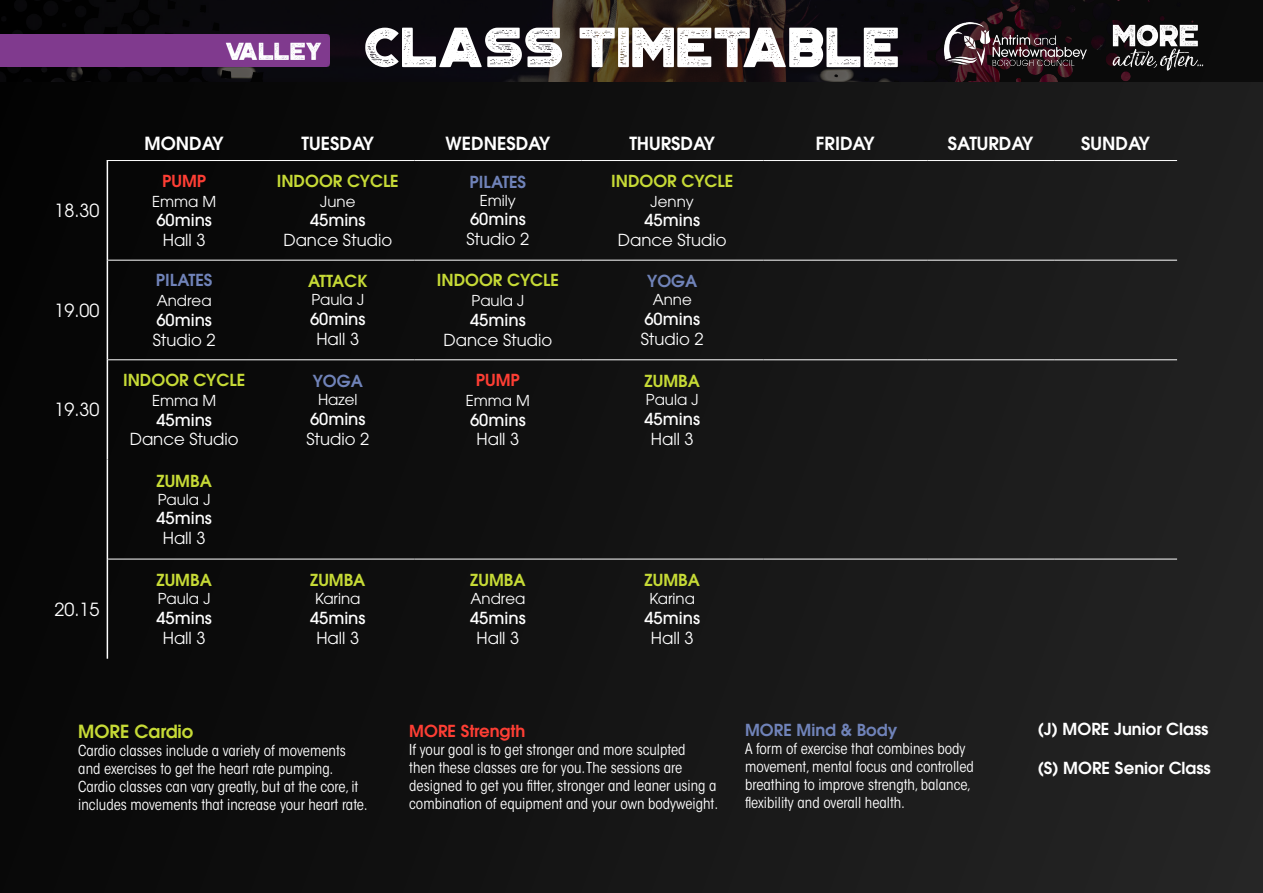
<style>
.page{position:relative;width:1263px;height:893px;background:#fff}
.page>*{position:absolute;margin:0;border:0;box-sizing:border-box;transform-origin:0 0}
.t1{font:57px "Portico Rough";color:#fff}
.t2{font:600 18px "ITC Avant Garde Std";color:#fff}
.t3{font:18px "ITC Avant Garde Std";color:#fff}
.t4{font:600 18px "ITC Avant Garde Std";color:#c6da36}
.t5{font:16.5px "ITC Avant Garde Std";color:#fff}
.t6{font:500 16.5px "ITC Avant Garde Std";color:#fff}
.t7{font:600 16.5px "ITC Avant Garde Std";color:#c6da36}
.t8{font:600 16.5px "ITC Avant Garde Std";color:#fff}
.t9{font:600 16.5px "ITC Avant Garde Std";color:#7083b9}
.t10{font:600 16.5px "ITC Avant Garde Std";color:#fd3e34}
.t11{font:condensed 15px/18px "ITC Avant Garde Std";color:#fff}
.t12{font:15px "ITC Avant Garde Std";color:#fff}
</style>
<div class="page">
<div style="left:0;top:0;width:1263px;height:893px;background:linear-gradient(to right,#050505,#222)"></div>
<svg style="left:0;top:0;width:1263px;height:82px;background:#150f10"></svg>
<hr style="left:107px;top:161px;width:1px;height:99px;background:#fff">
<hr style="left:107px;top:260px;width:1px;height:100px;background:#fff">
<hr style="left:107px;top:559px;width:1px;height:100px;background:#fff">
<hr style="left:107px;top:160px;width:154px;height:1px;background:#fff">
<hr style="left:261px;top:160px;width:154px;height:1px;background:#fff">
<hr style="left:415px;top:160px;width:166px;height:1px;background:#fff">
<hr style="left:581px;top:160px;width:182px;height:1px;background:#fff">
<hr style="left:763px;top:160px;width:164px;height:1px;background:#fff">
<hr style="left:927px;top:160px;width:127px;height:1px;background:#fff">
<hr style="left:1054px;top:160px;width:123px;height:1px;background:#fff">
<hr style="left:108px;top:260px;width:153px;height:1px;background:#fff">
<hr style="left:261px;top:260px;width:154px;height:1px;background:#fff">
<hr style="left:415px;top:260px;width:166px;height:1px;background:#fff">
<hr style="left:581px;top:260px;width:182px;height:1px;background:#fff">
<hr style="left:763px;top:260px;width:164px;height:1px;background:#fff">
<hr style="left:927px;top:260px;width:127px;height:1px;background:#fff">
<hr style="left:1054px;top:260px;width:123px;height:1px;background:#fff">
<hr style="left:108px;top:360px;width:153px;height:1px;background:#fff">
<hr style="left:261px;top:360px;width:154px;height:1px;background:#fff">
<hr style="left:415px;top:360px;width:166px;height:1px;background:#fff">
<hr style="left:581px;top:360px;width:182px;height:1px;background:#fff">
<hr style="left:763px;top:360px;width:164px;height:1px;background:#fff">
<hr style="left:927px;top:360px;width:127px;height:1px;background:#fff">
<hr style="left:1054px;top:360px;width:123px;height:1px;background:#fff">
<hr style="left:108px;top:559px;width:153px;height:1px;background:#fff">
<hr style="left:261px;top:559px;width:154px;height:1px;background:#fff">
<hr style="left:415px;top:559px;width:166px;height:1px;background:#fff">
<hr style="left:581px;top:559px;width:182px;height:1px;background:#fff">
<hr style="left:763px;top:559px;width:164px;height:1px;background:#fff">
<hr style="left:927px;top:559px;width:127px;height:1px;background:#fff">
<hr style="left:1054px;top:559px;width:123px;height:1px;background:#fff">
<hr style="left:107px;top:360px;width:1px;height:99px;background:#fff">
<hr style="left:107px;top:459px;width:1px;height:100px;background:#fff">
<img style="left:1105px;top:14px;width:104px;height:60px">
<img style="left:0;top:34px;width:330px;height:32px">
<img style="left:944px;top:23px;width:142px;height:42px">
<h1 class="t1" style="left:363px;top:14px;width:537px">CLASS TIMETABLE</h1>
<p class="t3" style="left:54px;top:199px;width:46px">18.30</p>
<p class="t3" style="left:54px;top:299px;width:46px">19.00</p>
<p class="t3" style="left:54px;top:398px;width:46px">19.30</p>
<p class="t3" style="left:54px;top:598px;width:46px">20.15</p>
<p class="t2" style="left:145px;top:132px;width:81px">MONDAY</p>
<p class="t2" style="left:302px;top:132px;width:74px">TUESDAY</p>
<p class="t2" style="left:445px;top:132px;width:106px">WEDNESDAY</p>
<p class="t2" style="left:629px;top:132px;width:87px">THURSDAY</p>
<p class="t2" style="left:816px;top:132px;width:60px">FRIDAY</p>
<p class="t2" style="left:948px;top:132px;width:87px">SATURDAY</p>
<p class="t2" style="left:1081px;top:132px;width:70px">SUNDAY</p>
<p class="t10" style="left:162px;top:170px;width:45px">PUMP</p>
<p class="t12" style="left:152px;top:192px;width:66px">Emma M</p>
<p class="t6" style="left:156px;top:210px;width:57px">60mins</p>
<p class="t5" style="left:163px;top:230px;width:44px">Hall 3</p>
<p class="t9" style="left:156px;top:270px;width:58px">PILATES</p>
<p class="t12" style="left:157px;top:291px;width:56px">Andrea</p>
<p class="t6" style="left:156px;top:309px;width:57px">60mins</p>
<p class="t5" style="left:153px;top:329px;width:64px">Studio 2</p>
<p class="t7" style="left:123px;top:369px;width:124px">INDOOR CYCLE</p>
<p class="t12" style="left:152px;top:391px;width:66px">Emma M</p>
<p class="t6" style="left:156px;top:409px;width:57px">45mins</p>
<p class="t5" style="left:130px;top:429px;width:110px">Dance Studio</p>
<p class="t7" style="left:156px;top:470px;width:57px">ZUMBA</p>
<p class="t12" style="left:158px;top:490px;width:54px">Paula J</p>
<p class="t6" style="left:156px;top:508px;width:57px">45mins</p>
<p class="t5" style="left:163px;top:528px;width:44px">Hall 3</p>
<p class="t7" style="left:156px;top:569px;width:57px">ZUMBA</p>
<p class="t12" style="left:158px;top:589px;width:54px">Paula J</p>
<p class="t6" style="left:156px;top:607px;width:57px">45mins</p>
<p class="t5" style="left:163px;top:627px;width:44px">Hall 3</p>
<p class="t7" style="left:277px;top:170px;width:124px">INDOOR CYCLE</p>
<p class="t12" style="left:320px;top:192px;width:37px">June</p>
<p class="t6" style="left:310px;top:210px;width:57px">45mins</p>
<p class="t5" style="left:283px;top:230px;width:110px">Dance Studio</p>
<p class="t7" style="left:308px;top:270px;width:61px">ATTACK</p>
<p class="t12" style="left:311px;top:290px;width:54px">Paula J</p>
<p class="t6" style="left:310px;top:309px;width:57px">60mins</p>
<p class="t5" style="left:316px;top:329px;width:44px">Hall 3</p>
<p class="t9" style="left:313px;top:370px;width:52px">YOGA</p>
<p class="t12" style="left:318px;top:390px;width:41px">Hazel</p>
<p class="t6" style="left:310px;top:408px;width:57px">60mins</p>
<p class="t5" style="left:306px;top:428px;width:64px">Studio 2</p>
<p class="t7" style="left:310px;top:569px;width:57px">ZUMBA</p>
<p class="t12" style="left:315px;top:589px;width:47px">Karina</p>
<p class="t6" style="left:310px;top:607px;width:57px">45mins</p>
<p class="t5" style="left:316px;top:627px;width:44px">Hall 3</p>
<p class="t9" style="left:470px;top:171px;width:58px">PILATES</p>
<p class="t12" style="left:480px;top:191px;width:38px">Emily</p>
<p class="t6" style="left:470px;top:209px;width:57px">60mins</p>
<p class="t5" style="left:466px;top:229px;width:64px">Studio 2</p>
<p class="t7" style="left:437px;top:270px;width:124px">INDOOR CYCLE</p>
<p class="t12" style="left:471px;top:291px;width:54px">Paula J</p>
<p class="t6" style="left:470px;top:309px;width:57px">45mins</p>
<p class="t5" style="left:443px;top:329px;width:110px">Dance Studio</p>
<p class="t10" style="left:476px;top:369px;width:45px">PUMP</p>
<p class="t12" style="left:466px;top:391px;width:66px">Emma M</p>
<p class="t6" style="left:470px;top:409px;width:57px">60mins</p>
<p class="t5" style="left:476px;top:429px;width:44px">Hall 3</p>
<p class="t7" style="left:470px;top:569px;width:57px">ZUMBA</p>
<p class="t12" style="left:470px;top:589px;width:56px">Andrea</p>
<p class="t6" style="left:470px;top:607px;width:57px">45mins</p>
<p class="t5" style="left:476px;top:627px;width:44px">Hall 3</p>
<p class="t7" style="left:611px;top:170px;width:124px">INDOOR CYCLE</p>
<p class="t12" style="left:651px;top:192px;width:45px">Jenny</p>
<p class="t6" style="left:644px;top:210px;width:57px">45mins</p>
<p class="t5" style="left:618px;top:230px;width:110px">Dance Studio</p>
<p class="t9" style="left:647px;top:270px;width:52px">YOGA</p>
<p class="t12" style="left:653px;top:290px;width:41px">Anne</p>
<p class="t6" style="left:644px;top:309px;width:57px">60mins</p>
<p class="t5" style="left:641px;top:329px;width:64px">Studio 2</p>
<p class="t7" style="left:644px;top:370px;width:57px">ZUMBA</p>
<p class="t12" style="left:646px;top:390px;width:54px">Paula J</p>
<p class="t6" style="left:644px;top:408px;width:57px">45mins</p>
<p class="t5" style="left:651px;top:428px;width:44px">Hall 3</p>
<p class="t7" style="left:644px;top:569px;width:57px">ZUMBA</p>
<p class="t12" style="left:649px;top:589px;width:47px">Karina</p>
<p class="t6" style="left:644px;top:607px;width:57px">45mins</p>
<p class="t5" style="left:651px;top:627px;width:44px">Hall 3</p>
<p class="t4" style="left:78px;top:719px;width:117px">MORE Cardio</p>
<p class="t11" style="left:78px;top:742px;width:291px">Cardio classes include a variety of movements and exercises to get the heart rate pumping.<br>Cardio classes can vary greatly, but at the core, it includes movements that increase your heart rate.</p>
<p class="t10" style="left:409px;top:720px;width:118px">MORE Strength</p>
<p class="t11" style="left:409px;top:740px;width:310px">If your goal is to get stronger and more sculpted<br>then these classes are for you. The sessions are designed to get you fitter, stronger and leaner using a combination of equipment and your own bodyweight.</p>
<p class="t9" style="left:745px;top:719px;width:154px">MORE Mind &amp; Body</p>
<p class="t11" style="left:745px;top:740px;width:230px">A form of exercise that combines body movement, mental focus and controlled breathing to improve strength, balance, flexibility and overall health.</p>
<p class="t8" style="left:1037px;top:718px;width:172px">(J) MORE Junior Class</p>
<p class="t8" style="left:1037px;top:757px;width:175px">(S) MORE Senior Class</p>
</div>
